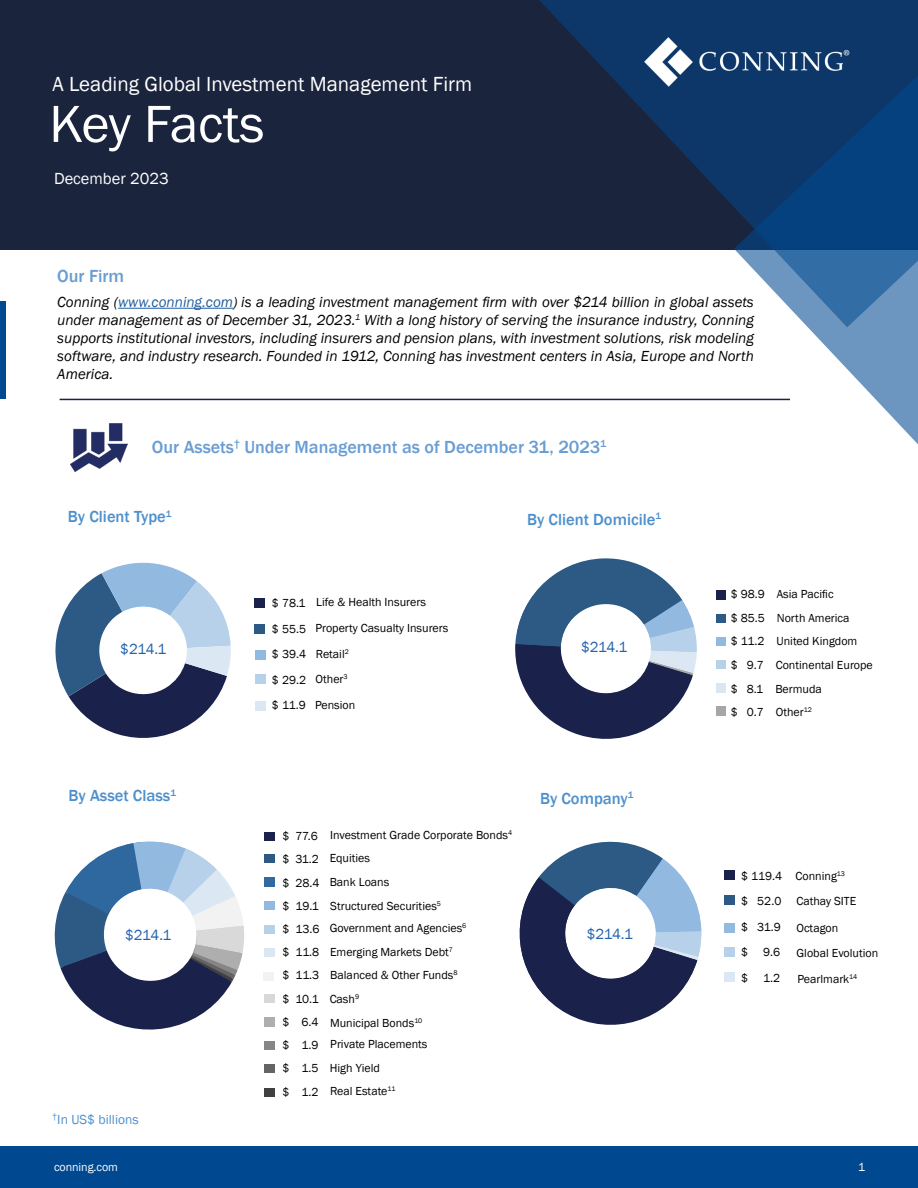
<style>
.page{position:relative;width:918px;height:1188px;background:#fff}
.page>*{position:absolute;margin:0;border:0;box-sizing:border-box;transform-origin:0 0}
.t1{font:54px "Franklin Gothic";letter-spacing:-.015em;color:#fff}
.t2{font:21px "Franklin Gothic";color:#fff}
.t3{font:500 18px "Franklin Gothic";color:#699dd3}
.t4{font:500 16.5px "Franklin Gothic";color:#4d90cd}
.t5{font:16.5px "Franklin Gothic";color:#fff}
.t6{font:italic 15px/18px "Franklin Gothic";color:#000;text-align:justify}
.t7{font:15px "Franklin Gothic";letter-spacing:-.035em;color:#2261ae}
.t8{font:13.5px "Franklin Gothic";color:#4d90cd}
.t9{font:12px/23.2px "Franklin Gothic";color:#000}
.t10{font:12px "Franklin Gothic";letter-spacing:-.005em;color:#fff}
.t11{font:500 9.6px "Franklin Gothic";color:#4d90cd}
.t12{font:7.05px "Franklin Gothic";color:#000}
.s1{color:#215e9e}
</style>
<div class="page">
<div style="left:0;top:0;width:918px;height:250px;background:#1b243d"></div>
<svg style="left:539px;top:0;width:195px;height:207px"></svg>
<svg style="left:734px;top:0;width:184px;height:444px"></svg>
<img style="left:644px;top:38px;width:205px;height:49px">
<div style="left:0;top:1147px;width:918px;height:41px;background:#004990"></div>
<svg style="left:55px;top:562px;width:176px;height:176px"></svg>
<div style="left:0;top:302px;width:6px;height:97px;background:#004990"></div>
<hr style="left:118px;top:308px;width:115px;height:1px;background:#215e9e">
<hr style="left:60px;top:399px;width:730px;height:1px;background:#1a214b">
<img style="left:70px;top:423px;width:58px;height:48px">
<div style="left:264px;top:855px;width:11px;height:8px;background:#2d5a85"></div>
<div style="left:264px;top:877px;width:11px;height:10px;background:#306a9f"></div>
<div style="left:264px;top:902px;width:11px;height:8px;background:#93b9de"></div>
<div style="left:264px;top:925px;width:11px;height:8px;background:#b6d1e8"></div>
<div style="left:264px;top:948px;width:11px;height:9px;background:#dae7f3"></div>
<div style="left:264px;top:994px;width:11px;height:8px;background:#d8d8d8"></div>
<div style="left:264px;top:1017px;width:11px;height:10px;background:#aeaeae"></div>
<div style="left:264px;top:1041px;width:11px;height:8px;background:#868686"></div>
<div style="left:264px;top:1065px;width:11px;height:8px;background:#646464"></div>
<div style="left:264px;top:832px;width:11px;height:8px;background:#1a214b"></div>
<div style="left:264px;top:1088px;width:11px;height:8px;background:#404040"></div>
<div style="left:255px;top:599px;width:10px;height:9px;background:#1a214b"></div>
<div style="left:255px;top:624px;width:10px;height:10px;background:#2d5a85"></div>
<div style="left:255px;top:675px;width:11px;height:9px;background:#b6d1e9"></div>
<div style="left:255px;top:650px;width:11px;height:10px;background:#92b9df"></div>
<div style="left:255px;top:701px;width:11px;height:10px;background:#dbe8f4"></div>
<div style="left:716px;top:590px;width:9px;height:9px;background:#1a214b"></div>
<div style="left:716px;top:614px;width:9px;height:8px;background:#2d5a85"></div>
<div style="left:716px;top:637px;width:9px;height:8px;background:#92b9df"></div>
<div style="left:716px;top:660px;width:9px;height:8px;background:#b6d1e8"></div>
<div style="left:716px;top:683px;width:9px;height:10px;background:#dae7f3"></div>
<div style="left:716px;top:706px;width:9px;height:10px;background:#a6a6a6"></div>
<div style="left:724px;top:871px;width:11px;height:9px;background:#1a214b"></div>
<div style="left:724px;top:896px;width:11px;height:9px;background:#2d5a85"></div>
<div style="left:724px;top:923px;width:11px;height:10px;background:#92b9df"></div>
<div style="left:724px;top:948px;width:11px;height:9px;background:#b6d1e9"></div>
<div style="left:724px;top:972px;width:10px;height:9px;background:#dbe8f4"></div>
<div style="left:263px;top:972px;width:11px;height:8px;background:#f2f2f2"></div>
<svg style="left:515px;top:558px;width:182px;height:181px"></svg>
<svg style="left:54px;top:841px;width:190px;height:189px"></svg>
<svg style="left:519px;top:841px;width:183px;height:184px"></svg>
<h2 class="t2" style="left:52px;top:71px;width:421px">A Leading Global Investment Management Firm</h2>
<h1 class="t1" style="left:49px;top:90px;width:217px">Key Facts</h1>
<h3 class="t5" style="left:54px;top:168px;width:116px">December 2023</h3>
<h3 class="t3" style="left:57px;top:264px;width:68px">Our Firm</h3>
<p class="t6" style="left:57px;top:293px;width:698px">Conning (<span class="s1">www.conning.com</span>) is a leading investment management firm with over $214 billion in global assets under management as of December 31, 2023.<sup>1</sup> With a long history of serving the insurance industry, Conning supports institutional investors, including insurers and pension plans, with investment solutions, risk modeling software, and industry research. Founded in 1912, Conning has investment centers in Asia, Europe and North America.</p>
<h3 class="t3" style="left:152px;top:436px;width:456px">Our Assets<sup>†</sup> Under Management as of December 31, 2023<sup>1</sup></h3>
<h3 class="t4" style="left:68px;top:506px;width:105px">By Client Type<sup>1</sup></h3>
<p class="t11" style="left:656px;top:510px;width:7px">1</p>
<h3 class="t4" style="left:527px;top:509px;width:130px">By Client Domicile</h3>
<p class="t7" style="left:120px;top:640px;width:48px">$214.1</p>
<p class="t9" style="left:272px;top:591px;width:36px;line-height:25.5px;text-align:justify">$ 78.1 $ 55.5 $ 39.4 $ 29.2 $ 11.9</p>
<p class="t9" style="left:731px;top:583px;width:144px;line-height:23.7px">$ 98.9 Asia Pacific<br>$ 85.5 North America<br>$ 11.2 United Kingdom<br>$ 9.7 Continental Europe $ 8.1 Bermuda<br>$ 0.7 Other<sup>12</sup></p>
<p class="t9" style="left:315px;top:589px;width:135px;line-height:25.7px">Life &amp; Health Insurers<br>Property Casualty Insurers<br>Retail<sup>2<br></sup>Other<sup>3<br></sup>Pension</p>
<p class="t7" style="left:581px;top:638px;width:48px">$214.1</p>
<h3 class="t4" style="left:69px;top:786px;width:109px">By Asset Class<sup>1</sup></h3>
<h3 class="t4" style="left:540px;top:788px;width:95px">By Company<sup>1</sup></h3>
<p class="t7" style="left:125px;top:926px;width:48px">$214.1</p>
<p class="t9" style="left:282px;top:825px;width:39px">$ 77.6 $ 31.2 $ 28.4 $ 19.1 $ 13.6 $ 11.8 $ 11.3 $ 10.1 $ 6.4 $ 1.9 $ 1.5 $ 1.2</p>
<p class="t9" style="left:330px;top:824px;width:183px">Investment Grade Corporate Bonds<sup>4</sup></p>
<p class="t9" style="left:330px;top:870px;width:61px">Bank Loans</p>
<p class="t9" style="left:330px;top:847px;width:42px">Equities</p>
<p class="t9" style="left:330px;top:894px;width:112px">Structured Securities<sup>5</sup></p>
<p class="t9" style="left:330px;top:941px;width:124px">Emerging Markets Debt<sup>7</sup></p>
<p class="t9" style="left:330px;top:988px;width:31px">Cash<sup>9</sup></p>
<p class="t9" style="left:330px;top:1033px;width:99px">Private Placements</p>
<p class="t9" style="left:741px;top:863px;width:42px;line-height:25.5px;text-align:justify">$ 119.4 $ 52.0 $ 31.9 $</p>
<p class="t9" style="left:330px;top:917px;width:138px">Government and Agencies<sup>6</sup></p>
<p class="t7" style="left:587px;top:924px;width:48px">$214.1</p>
<p class="t9" style="left:763px;top:941px;width:19px">9.6</p>
<p class="t12" style="left:453px;top:968px;width:6px">8</p>
<p class="t9" style="left:330px;top:964px;width:125px">Balanced &amp; Other Funds</p>
<p class="t9" style="left:741px;top:966px;width:9px">$</p>
<p class="t9" style="left:763px;top:966px;width:18px">1.2</p>
<p class="t9" style="left:330px;top:1011px;width:94px">Municipal Bonds<sup>10</sup></p>
<p class="t9" style="left:330px;top:1057px;width:52px">High Yield</p>
<p class="t9" style="left:330px;top:1080px;width:67px">Real Estate<sup>11</sup></p>
<p class="t9" style="left:796px;top:863px;width:62px;line-height:25.2px">Conning<sup>13<br></sup>Cathay SITE</p>
<p class="t9" style="left:796px;top:916px;width:83px;line-height:24.9px">Octagon<br>Global Evolution</p>
<p class="t9" style="left:797px;top:968px;width:61px">Pearlmark<sup>14</sup></p>
<p class="t8" style="left:52px;top:1111px;width:88px"><sup>†</sup>In US$ billions</p>
<p class="t10" style="left:54px;top:1159px;width:65px">conning.com</p>
<p class="t10" style="left:858px;top:1159px;width:9px">1</p>
</div>
